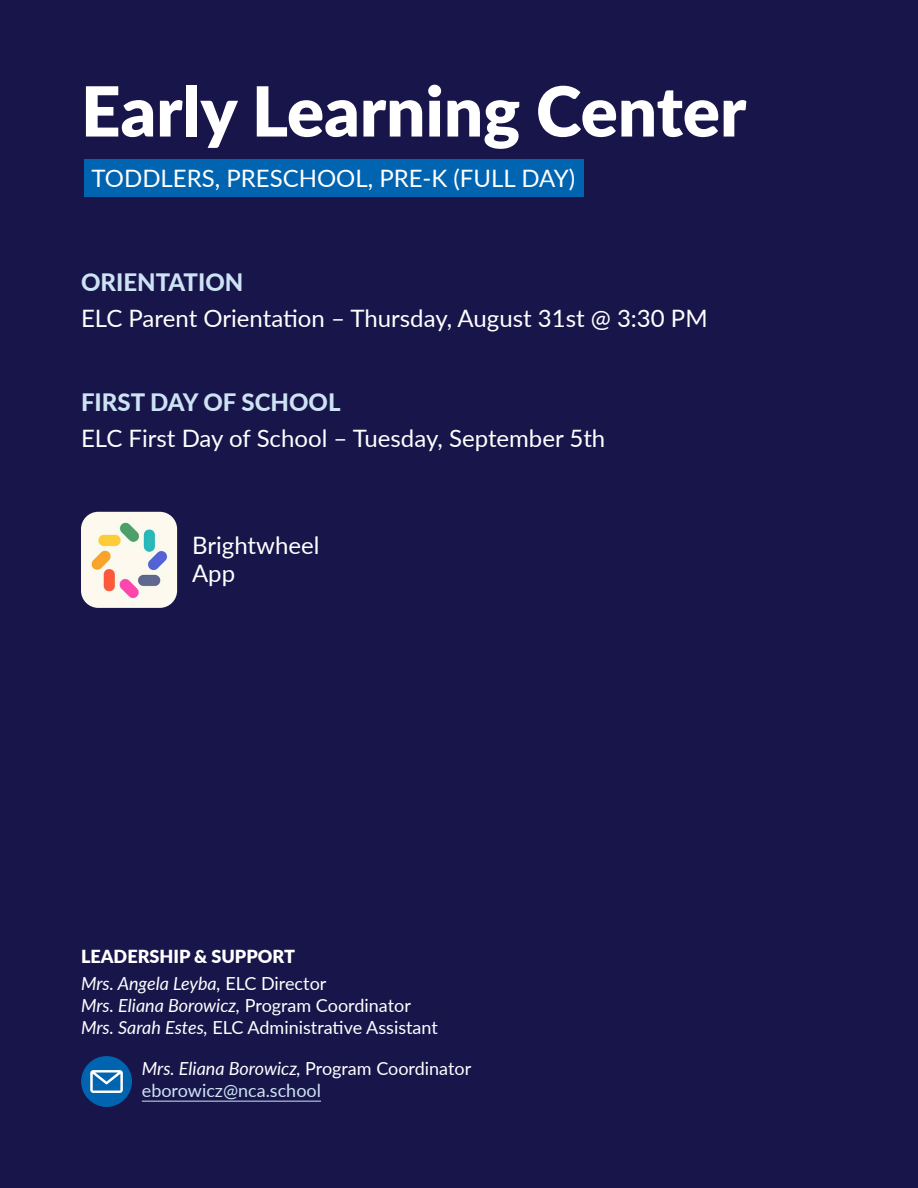
<style>
.page{position:relative;width:918px;height:1188px;background:#18154a}
.page>*{position:absolute;margin:0;border:0;box-sizing:border-box;transform-origin:0 0}
.paragraph{font:900 69px "Lato";color:#fff}
.paragraph-2{font:24px/28.8px "Lato";color:#fff}
.paragraph-3{font:800 24px "Lato";color:#cde3f4}
.paragraph-4{font:italic 18px "Lato";color:#fff}
.paragraph-5{font:18px "Lato";color:#fff}
.paragraph-6{font:18px "Lato";color:#cde3f4}
.paragraph-7{font:900 18px "Lato";color:#fff}
.s1{font-style:normal}
.s2{font-style:italic}
</style>
<div class="page">
<hr style="left:142px;top:1101px;width:179px;height:1px;background:#cde3f4">
<div style="left:84px;top:159px;width:499px;height:38px;background:#0064b1"></div>
<svg style="left:81px;top:1056px;width:51px;height:51px"></svg>
<img style="left:81px;top:512px;width:96px;height:96px">
<p class="paragraph" style="left:81px;top:59px;width:667px">Early Learning Center</p>
<p class="paragraph-2" style="left:92px;top:162px;width:485px">TODDLERS, PRESCHOOL, PRE-K (FULL DAY)</p>
<p class="paragraph-3" style="left:81px;top:264px;width:164px">ORIENTATION</p>
<p class="paragraph-2" style="left:81px;top:302px;width:628px">ELC Parent Orientation – Thursday, August 31st @ 3:30 PM</p>
<p class="paragraph-3" style="left:81px;top:385px;width:261px">FIRST DAY OF SCHOOL</p>
<p class="paragraph-2" style="left:81px;top:423px;width:526px">ELC First Day of School – Tuesday, September 5th</p>
<p class="paragraph-2" style="left:192px;top:529px;width:129px">Brightwheel<br>App</p>
<p class="paragraph-7" style="left:81px;top:943px;width:215px">LEADERSHIP &amp; SUPPORT</p>
<p class="paragraph-4" style="left:81px;top:971px;width:247px">Mrs. Angela Leyba, <span class="s1">ELC Director</span></p>
<p class="paragraph-4" style="left:81px;top:993px;width:331px">Mrs. Eliana Borowicz, <span class="s1">Program Coordinator</span></p>
<p class="paragraph-5" style="left:81px;top:1014px;width:358px"><span class="s2">Mrs. Sarah Estes,</span> ELC Administrative Assistant</p>
<p class="paragraph-4" style="left:142px;top:1056px;width:331px">Mrs. Eliana Borowicz, <span class="s1">Program Coordinator</span></p>
<p class="paragraph-6" style="left:142px;top:1078px;width:181px">eborowicz@nca.school</p>
</div>
